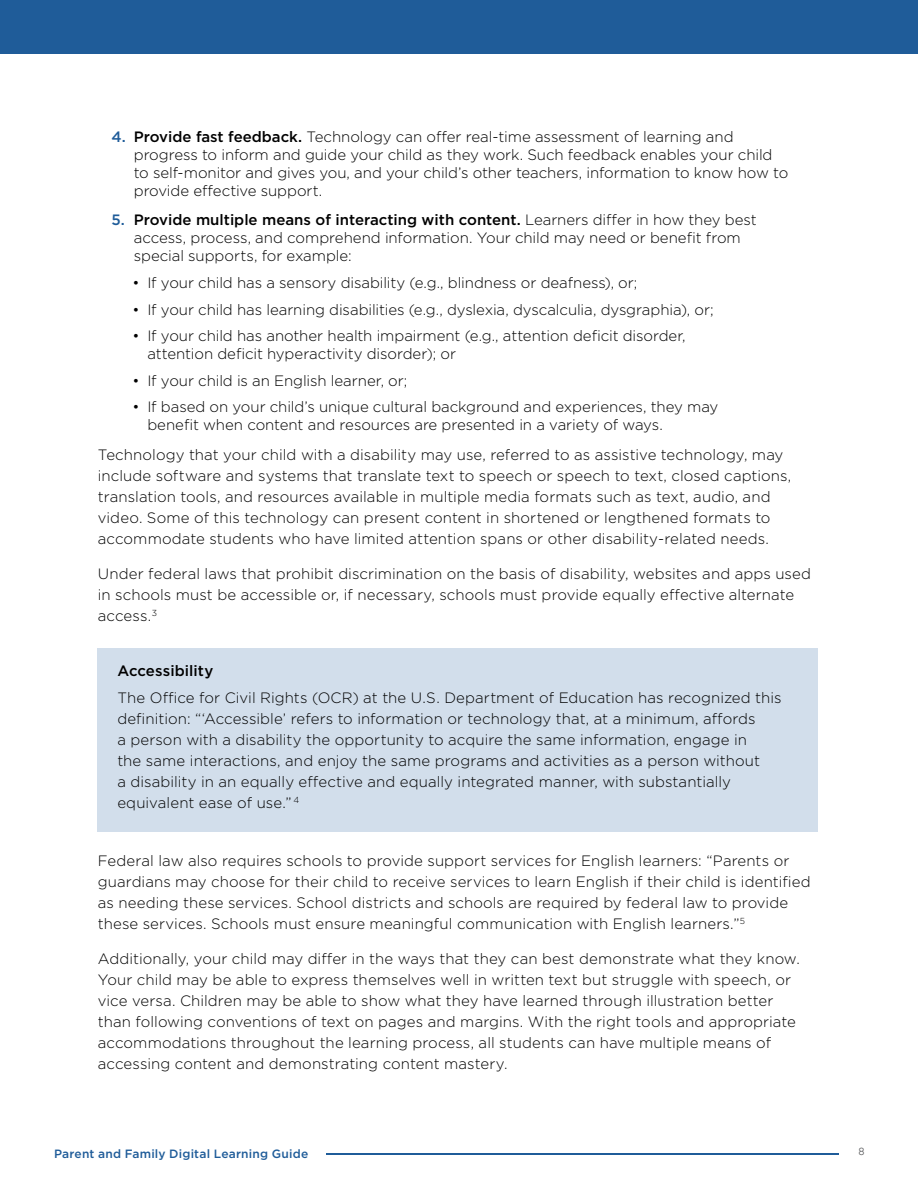
<style>
.page{position:relative;width:918px;height:1188px;background:#fff}
.page>*{position:absolute;margin:0;border:0;box-sizing:border-box;transform-origin:0 0}
.Body{font:300 15px/21px "Gotham";color:#000}
.Copy_in_blue_box{font:300 15px/21px "Gotham";letter-spacing:.005em;color:#000}
.H4_less_vert_space{font:500 15px "Gotham";letter-spacing:.005em;color:#000}
.t1{font:500 12px "Gotham";letter-spacing:.015em;color:#1f5c99}
.t2{font:12px "Texta Alt";color:#58595b}
.s1{font-weight:500;color:#1f5c99}
.s2{font-weight:500}
</style>
<div class="page">
<div style="left:0;top:0;width:918px;height:54px;background:#1f5c99"></div>
<hr style="left:326px;top:1153px;width:513px;height:2px;background:#1f5c99">
<div style="left:98px;top:648px;width:720px;height:184px;background:#d2deeb"></div>
<p class="Body" style="left:134px;top:127px;width:656px;line-height:18px;text-indent:-22px"><span class="s1">4.</span> <span class="s2">Provide fast feedback.</span> Technology can offer real-time assessment of learning and progress to inform and guide your child as they work. Such feedback enables your child to self-monitor and gives you, and your child’s other teachers, information to know how to provide effective support.</p>
<p class="Body" style="left:134px;top:211px;width:625px;line-height:18px;text-indent:-22px"><span class="s1">5.</span> <span class="s2">Provide multiple means of interacting with content.</span> Learners differ in how they best access, process, and comprehend information. Your child may need or benefit from special supports, for example:</p>
<p class="Body" style="left:132px;top:272px;width:507px">• If your child has a sensory disability (e.g., blindness or deafness), or;</p>
<p class="Body" style="left:132px;top:298px;width:583px">• If your child has learning disabilities (e.g., dyslexia, dyscalculia, dysgraphia), or;</p>
<p class="Body" style="left:147px;top:326px;width:540px;line-height:18px;text-indent:-15px">• If your child has another health impairment (e.g., attention deficit disorder, attention deficit hyperactivity disorder); or</p>
<p class="Body" style="left:132px;top:370px;width:277px">• If your child is an English learner, or;</p>
<p class="Body" style="left:147px;top:398px;width:573px;line-height:18px;text-indent:-15px">• If based on your child’s unique cultural background and experiences, they may benefit when content and resources are presented in a variety of ways.</p>
<p class="Body" style="left:98px;top:444px;width:695px">Technology that your child with a disability may use, referred to as assistive technology, may include software and systems that translate text to speech or speech to text, closed captions, translation tools, and resources available in multiple media formats such as text, audio, and video. Some of this technology can present content in shortened or lengthened formats to accommodate students who have limited attention spans or other disability-related needs.</p>
<p class="Body" style="left:98px;top:562px;width:715px">Under federal laws that prohibit discrimination on the basis of disability, websites and apps used in schools must be accessible or, if necessary, schools must provide equally effective alternate access.<sup>3</sup></p>
<p class="H4_less_vert_space" style="left:117px;top:661px;width:97px">Accessibility</p>
<p class="Copy_in_blue_box" style="left:117px;top:687px;width:666px">The Office for Civil Rights (OCR) at the U.S. Department of Education has recognized this definition: “‘Accessible’ refers to information or technology that, at a minimum, affords<br>a person with a disability the opportunity to acquire the same information, engage in<br>the same interactions, and enjoy the same programs and activities as a person without<br>a disability in an equally effective and equally integrated manner, with substantially equivalent ease of use.” <sup>4</sup></p>
<p class="Body" style="left:98px;top:850px;width:714px">Federal law also requires schools to provide support services for English learners: “Parents or guardians may choose for their child to receive services to learn English if their child is identified as needing these services. School districts and schools are required by federal law to provide these services. Schools must ensure meaningful communication with English learners.”<sup>5</sup></p>
<p class="Body" style="left:98px;top:948px;width:704px">Additionally, your child may differ in the ways that they can best demonstrate what they know.<br>Your child may be able to express themselves well in written text but struggle with speech, or vice versa. Children may be able to show what they have learned through illustration better than following conventions of text on pages and margins. With the right tools and appropriate accommodations throughout the learning process, all students can have multiple means of accessing content and demonstrating content mastery.</p>
<p class="t1" style="left:54px;top:1146px;width:256px">Parent and Family Digital Learning Guide</p>
<p class="t2" style="left:858px;top:1145px;width:8px">8</p>
</div>
